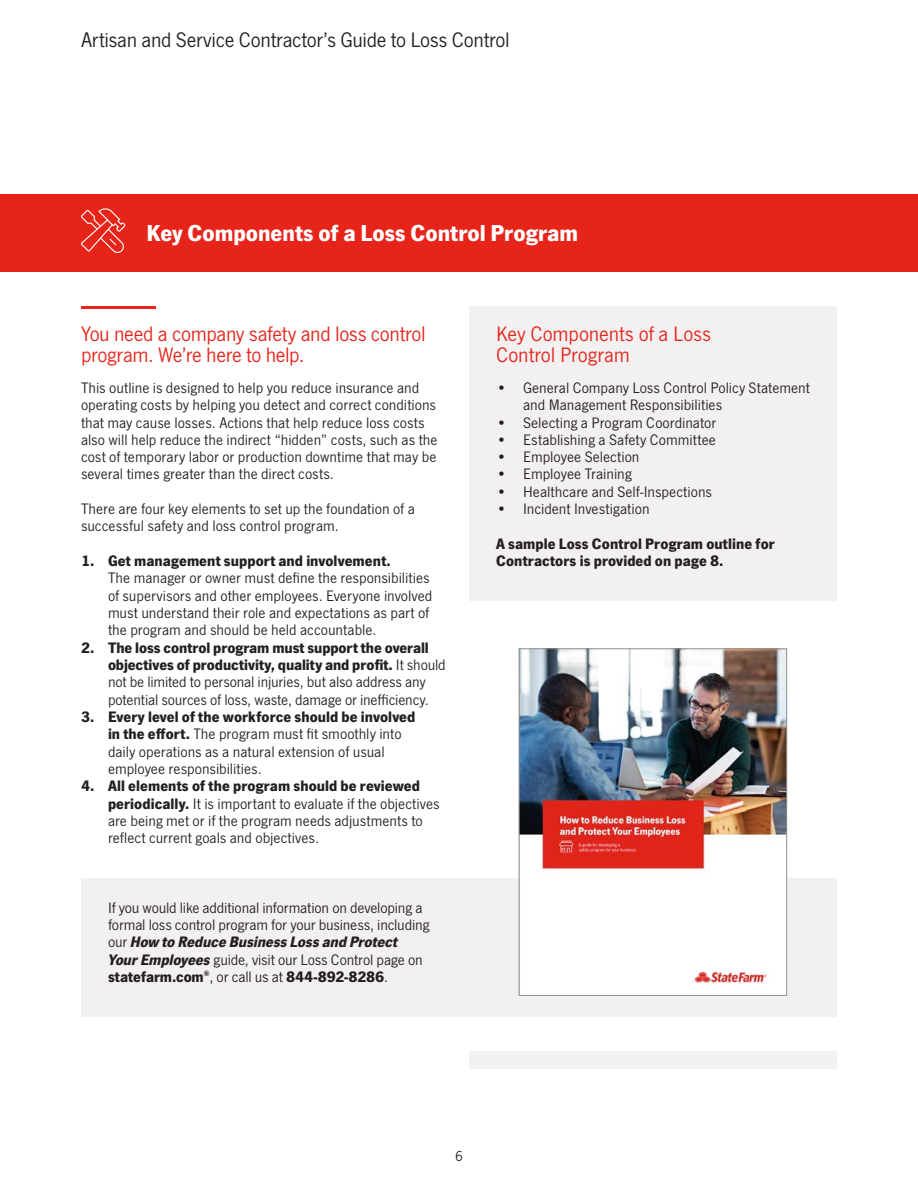
<style>
.page{position:relative;width:918px;height:1188px;background:#fff}
.page>*{position:absolute;margin:0;border:0;box-sizing:border-box;transform-origin:0 0}
.headline_-_small{font:700 24px "SF News Gothic";color:#fff}
.subhead_-_medium_-_r{font:21.75px/21px "SF News Gothic";letter-spacing:-.015em;color:#e72419}
.headline_-_small-2{font:21.75px "SF News Gothic";letter-spacing:-.015em;color:#231f20}
.body{font:15.75px/17.2px "SF News Gothic";letter-spacing:-.005em;color:#231f20}
.body-2{font:700 15.75px/17.2px "SF News Gothic";letter-spacing:.005em;color:#231f20}
.t1{font:15px "SF News Gothic";color:#231f20}
.s1{font-weight:700}
.s2{font-weight:700;font-style:italic}
</style>
<div class="page">
<div style="left:469px;top:306px;width:368px;height:295px;background:#f3f0f1"></div>
<div style="left:81px;top:878px;width:756px;height:139px;background:#f3f0f1"></div>
<div style="left:0;top:194px;width:918px;height:78px;background:#e72419"></div>
<hr style="left:81px;top:306px;width:75px;height:2px;background:#e72419">
<div style="left:469px;top:1051px;width:368px;height:18px;background:#f3f0f1"></div>
<img style="left:521px;top:651px;width:264px;height:343px">
<div style="left:519px;top:649px;width:268px;height:347px;border:1px solid #8f8f8f"></div>
<svg style="left:81px;top:208px;width:45px;height:45px"></svg>
<p class="headline_-_small-2" style="left:81px;top:27px;width:430px">Artisan and Service Contractor’s Guide to Loss Control</p>
<p class="headline_-_small" style="left:146px;top:219px;width:433px">Key Components of a Loss Control Program</p>
<p class="subhead_-_medium_-_r" style="left:81px;top:324px;width:346px">You need a company safety and loss control program. We’re here to help.</p>
<p class="body" style="left:81px;top:379px;width:358px">This outline is designed to help you reduce insurance and operating costs by helping you detect and correct conditions that may cause losses. Actions that help reduce loss costs also will help reduce the indirect “hidden” costs, such as the cost of temporary labor or production downtime that may be several times greater than the direct costs.</p>
<p class="body" style="left:81px;top:501px;width:335px">There are four key elements to set up the foundation of a successful safety and loss control program.</p>
<p class="body" style="left:108px;top:552px;width:326px;text-indent:-27px"><span class="s1">1. Get management support and involvement.<br></span>The manager or owner must define the responsibilities of supervisors and other employees. Everyone involved must understand their role and expectations as part of the program and should be held accountable.</p>
<p class="body" style="left:108px;top:639px;width:339px;text-indent:-27px"><span class="s1">2. The loss control program must support the overall objectives of productivity, quality and profit.</span> It should not be limited to personal injuries, but also address any potential sources of loss, waste, damage or inefficiency.</p>
<p class="body" style="left:108px;top:708px;width:309px;text-indent:-27px"><span class="s1">3. Every level of the workforce should be involved in the effort.</span> The program must fit smoothly into daily operations as a natural extension of usual employee responsibilities.</p>
<p class="body" style="left:108px;top:778px;width:333px;text-indent:-27px"><span class="s1">4. All elements of the program should be reviewed periodically.</span> It is important to evaluate if the objectives are being met or if the program needs adjustments to reflect current goals and objectives.</p>
<p class="body" style="left:108px;top:899px;width:323px">If you would like additional information on developing a formal loss control program for your business, including our <span class="s2">How to Reduce Business Loss and Protect Your Employees</span> guide, visit our Loss Control page on <span class="s1">statefarm.com</span><sup>®</sup>, or call us at <span class="s1">844-892-8286</span>.</p>
<p class="subhead_-_medium_-_r" style="left:496px;top:324px;width:217px">Key Components of a Loss<br>Control Program</p>
<p class="body" style="left:523px;top:379px;width:288px;text-indent:-27px">• General Company Loss Control Policy Statement and Management Responsibilities</p>
<p class="body" style="left:496px;top:414px;width:222px">• Selecting a Program Coordinator</p>
<p class="body" style="left:496px;top:431px;width:221px">• Establishing a Safety Committee</p>
<p class="body" style="left:496px;top:449px;width:145px">• Employee Selection</p>
<p class="body" style="left:496px;top:466px;width:137px">• Employee Training</p>
<p class="body" style="left:496px;top:483px;width:217px">• Healthcare and Self-Inspections</p>
<p class="body" style="left:496px;top:501px;width:155px">• Incident Investigation</p>
<p class="body-2" style="left:496px;top:535px;width:280px">A sample Loss Control Program outline for<br>Contractors is provided on page 8.</p>
<p class="t1" style="left:455px;top:1148px;width:9px">6</p>
</div>
